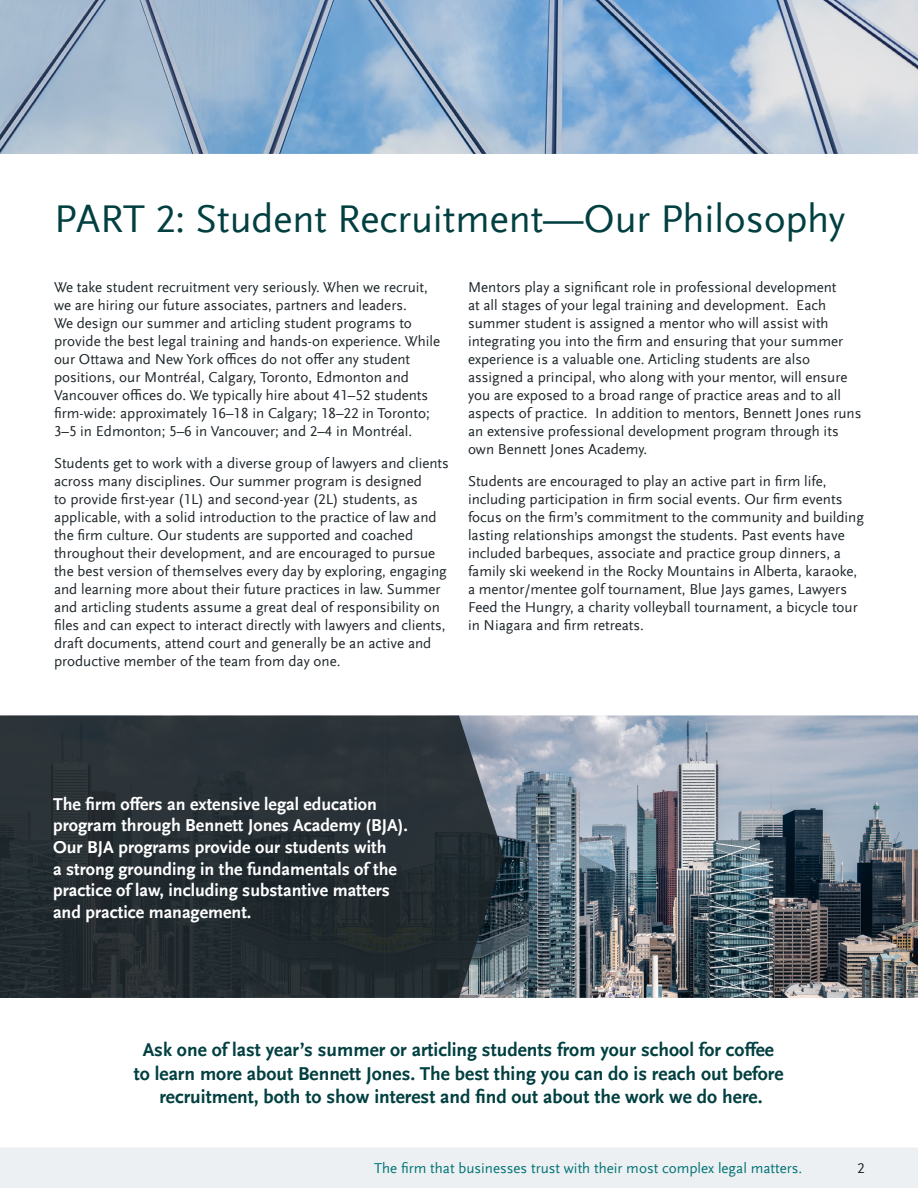
<style>
.page{position:relative;width:918px;height:1188px;background:#fff}
.page>*{position:absolute;margin:0;border:0;box-sizing:border-box;transform-origin:0 0}
.t1{font:40.5px "Scala Sans Offc";color:#023f40}
.t2{font:700 19.5px/23.4px "Scala Sans Offc";color:#023f40;text-align:center}
.t3{font:700 18px/21.6px "Scala Sans Offc";color:#fff}
.t4{font:15px/18px "Scala Sans Offc";color:#1d2529}
.t5{font:15px "Scala Sans Offc";color:#007375}
</style>
<div class="page">
<div style="left:0;top:1148px;width:918px;height:40px;background:#edf0f2"></div>
<img style="left:504px;top:716px;width:414px;height:282px">
<svg style="left:0;top:716px;width:504px;height:282px;fill:#273035"></svg>
<svg style="left:0;top:0;width:918px;height:154px"></svg>
<h1 class="t1" style="left:54px;top:197px;width:793px">PART 2: Student Recruitment—Our Philosophy</h1>
<p class="t4" style="left:54px;top:279px;width:388px">We take student recruitment very seriously. When we recruit, we are hiring our future associates, partners and leaders.<br>We design our summer and articling student programs to provide the best legal training and hands-on experience. While our Ottawa and New York offices do not offer any student positions, our Montréal, Calgary, Toronto, Edmonton and Vancouver offices do. We typically hire about 41–52 students firm-wide: approximately 16–18 in Calgary; 18–22 in Toronto; 3–5 in Edmonton; 5–6 in Vancouver; and 2–4 in Montréal.</p>
<p class="t4" style="left:54px;top:454px;width:396px">Students get to work with a diverse group of lawyers and clients across many disciplines. Our summer program is designed<br>to provide first-year (1L) and second-year (2L) students, as applicable, with a solid introduction to the practice of law and the firm culture. Our students are supported and coached throughout their development, and are encouraged to pursue the best version of themselves every day by exploring, engaging and learning more about their future practices in law. Summer and articling students assume a great deal of responsibility on files and can expect to interact directly with lawyers and clients, draft documents, attend court and generally be an active and productive member of the team from day one.</p>
<p class="t4" style="left:468px;top:279px;width:395px">Mentors play a significant role in professional development<br>at all stages of your legal training and development. Each summer student is assigned a mentor who will assist with integrating you into the firm and ensuring that your summer experience is a valuable one. Articling students are also assigned a principal, who along with your mentor, will ensure you are exposed to a broad range of practice areas and to all aspects of practice. In addition to mentors, Bennett Jones runs an extensive professional development program through its own Bennett Jones Academy.</p>
<p class="t4" style="left:468px;top:472px;width:398px">Students are encouraged to play an active part in firm life, including participation in firm social events. Our firm events focus on the firm’s commitment to the community and building lasting relationships amongst the students. Past events have included barbeques, associate and practice group dinners, a family ski weekend in the Rocky Mountains in Alberta, karaoke, a mentor/mentee golf tournament, Blue Jays games, Lawyers Feed the Hungry, a charity volleyball tournament, a bicycle tour in Niagara and firm retreats.</p>
<p class="t3" style="left:53px;top:794px;width:356px">The firm offers an extensive legal education program through Bennett Jones Academy (BJA).<br>Our BJA programs provide our students with<br>a strong grounding in the fundamentals of the practice of law, including substantive matters and practice management.</p>
<h2 class="t2" style="left:134px;top:1039px;width:651px">Ask one of last year’s summer or articling students from your school for coffee to learn more about Bennett Jones. The best thing you can do is reach out before recruitment, both to show interest and find out about the work we do here.</h2>
<p class="t5" style="left:374px;top:1160px;width:430px">The firm that businesses trust with their most complex legal matters.</p>
<p class="t4" style="left:857px;top:1159px;width:9px">2</p>
</div>
